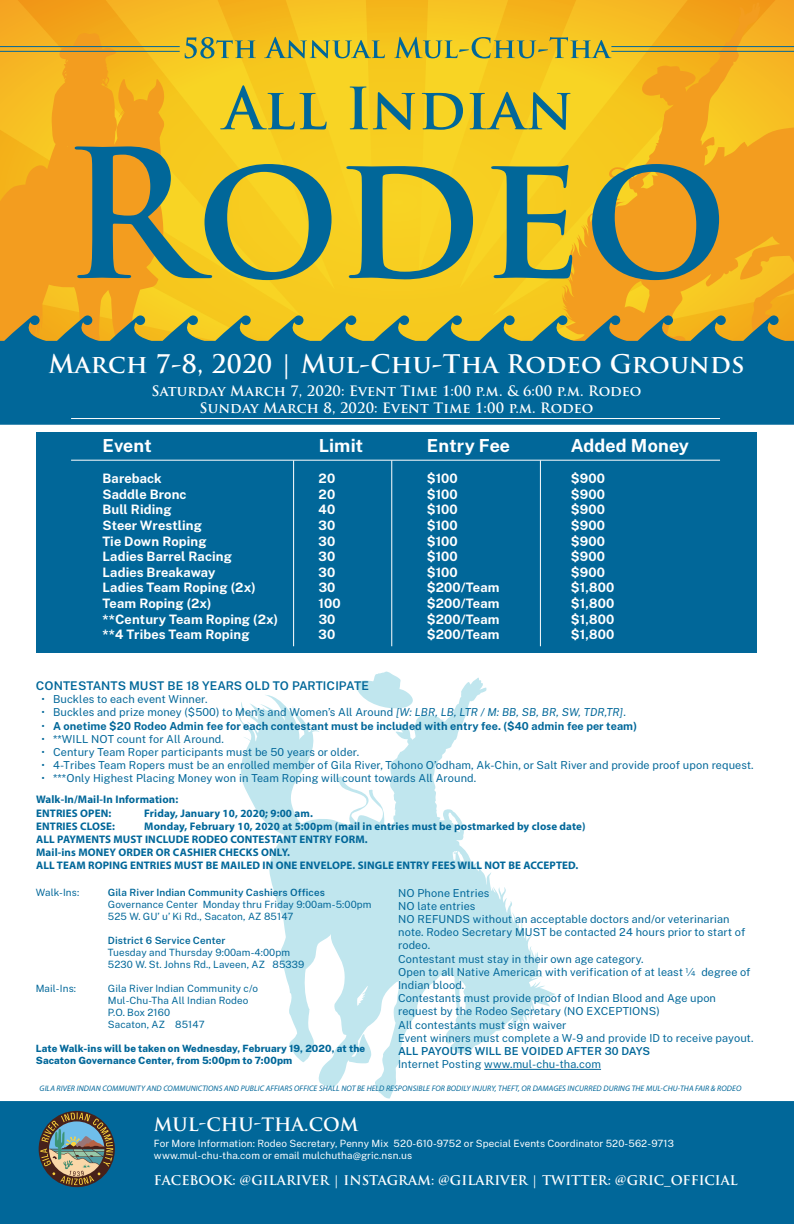
<style>
.page{position:relative;width:794px;height:1224px;background:#fff}
.page>*{position:absolute;margin:0;border:0;box-sizing:border-box;transform-origin:0 0}
.t1{font:700 25px "Trajan Pro";letter-spacing:.01em;color:#fff}
.t2{font:700 18px "Public Sans";letter-spacing:.01em;color:#fff}
.t3{font:700 18px "Trajan Pro";color:#fff}
.t4{font:700 14px/16.8px "Trajan Pro";letter-spacing:.01em;color:#fff;text-align:center}
.t5{font:700 13px "Public Sans";letter-spacing:.01em;color:#fff}
.t6{font:700 13px "Trajan Pro";color:#fff}
.t7{font:600 12px "Public Sans";letter-spacing:.01em;color:#016799}
.t8{font:11px/13.2px "Public Sans";letter-spacing:.01em;color:#016799}
.t9{font:700 11px/13.2px "Myriad Pro";letter-spacing:.01em;color:#016799}
.t10{font:700 11px "Public Sans";letter-spacing:.01em;color:#016799}
.t11{font:600 11px "Public Sans";letter-spacing:.01em;color:#016799}
.t12{font:10px/12px "Public Sans";letter-spacing:.01em;color:#016799}
.t13{font:10px/12px "Public Sans";letter-spacing:.01em;color:#fff}
.t14{font:800 10px/12px "Public Sans";letter-spacing:.01em;color:#016799}
.t15{font:600 10px "Public Sans";letter-spacing:.01em;color:#016799}
.t16{font:italic 8px "Myriad Pro";letter-spacing:.01em;color:#016799}
.s1{font-style:italic}
.s2{font-weight:400}
</style>
<div class="page">
<svg style="left:238px;top:671px;width:317px;height:427px"></svg>
<svg style="left:0;top:0;width:794px;height:315px;background:#f6c620"></svg>
<svg style="left:562px;top:2px;width:232px;height:313px;background:#f4b21f"></svg>
<svg style="left:0;top:33px;width:172px;height:282px;background:#f3aa1f"></svg>
<div style="left:0;top:1101px;width:794px;height:122px;background:#016799"></div>
<div style="left:36px;top:432px;width:720px;height:221px;background:#016799"></div>
<svg style="left:0;top:315px;width:794px;height:109px;background:#297484"></svg>
<svg style="left:220px;top:85px;width:106px;height:44px;background:#bcb53d"></svg>
<svg style="left:349px;top:86px;width:66px;height:44px;background:#adae44"></svg>
<svg style="left:422px;top:93px;width:41px;height:37px;background:#99a950"></svg>
<svg style="left:469px;top:92px;width:101px;height:38px;background:#a9ad46"></svg>
<svg style="left:75px;top:146px;width:256px;height:134px;background:#a9a345"></svg>
<svg style="left:346px;top:166px;width:127px;height:113px;background:#99a84f"></svg>
<svg style="left:491px;top:165px;width:81px;height:113px;background:#94a451"></svg>
<svg style="left:592px;top:164px;width:127px;height:116px;background:#9d8d4a"></svg>
<hr style="left:484px;top:1068px;width:117px;height:1px;background:#016799">
<svg style="left:39px;top:1110px;width:76px;height:76px;background:#637570"></svg>
<hr style="left:71px;top:459px;width:649px;height:1px;background:#fff">
<hr style="left:71px;top:418px;width:649px;height:1px;background:#fff">
<hr style="left:293px;top:460px;width:1px;height:186px;background:#fff">
<hr style="left:391px;top:460px;width:1px;height:186px;background:#fff">
<hr style="left:540px;top:460px;width:1px;height:186px;background:#fff">
<hr style="left:0;top:46px;width:180px;height:1px;background:#016799">
<hr style="left:0;top:51px;width:180px;height:1px;background:#016799">
<hr style="left:611px;top:46px;width:183px;height:1px;background:#016799">
<hr style="left:611px;top:51px;width:183px;height:1px;background:#016799">
<svg style="left:185px;top:37px;width:71px;height:21px"></svg>
<svg style="left:264px;top:37px;width:121px;height:21px;background:#b8b13e"></svg>
<svg style="left:394px;top:37px;width:217px;height:21px;background:#bbb13c"></svg>
<h1 class="t1" style="left:48px;top:348px;width:697px">March 7-8, 2020 | Mul-Chu-Tha Rodeo Grounds</h1>
<p class="t4" style="left:151px;top:383px;width:491px">Saturday March 7, 2020: Event Time 1:00 p.m. &amp; 6:00 p.m. Rodeo<br>Sunday March 8, 2020: Event Time 1:00 p.m. Rodeo</p>
<h2 class="t2" style="left:102px;top:431px;width:51px">Event</h2>
<h2 class="t2" style="left:318px;top:431px;width:46px">Limit</h2>
<h2 class="t2" style="left:426px;top:431px;width:85px">Entry Fee</h2>
<h2 class="t2" style="left:570px;top:431px;width:120px">Added Money</h2>
<p class="t5" style="left:102px;top:468px;width:61px">Bareback</p>
<p class="t5" style="left:318px;top:468px;width:18px">20</p>
<p class="t5" style="left:426px;top:468px;width:33px">$100</p>
<p class="t5" style="left:570px;top:468px;width:36px">$900</p>
<p class="t5" style="left:102px;top:483px;width:85px">Saddle Bronc</p>
<p class="t5" style="left:318px;top:483px;width:18px">20</p>
<p class="t5" style="left:426px;top:483px;width:33px">$100</p>
<p class="t5" style="left:570px;top:483px;width:36px">$900</p>
<p class="t5" style="left:102px;top:499px;width:70px">Bull Riding</p>
<p class="t5" style="left:318px;top:499px;width:18px">40</p>
<p class="t5" style="left:426px;top:499px;width:33px">$100</p>
<p class="t5" style="left:570px;top:499px;width:36px">$900</p>
<p class="t5" style="left:102px;top:515px;width:101px">Steer Wrestling</p>
<p class="t5" style="left:318px;top:515px;width:18px">30</p>
<p class="t5" style="left:426px;top:515px;width:33px">$100</p>
<p class="t5" style="left:570px;top:515px;width:36px">$900</p>
<p class="t5" style="left:102px;top:530px;width:105px">Tie Down Roping</p>
<p class="t5" style="left:318px;top:530px;width:18px">30</p>
<p class="t5" style="left:426px;top:530px;width:33px">$100</p>
<p class="t5" style="left:570px;top:530px;width:36px">$900</p>
<p class="t5" style="left:102px;top:546px;width:131px">Ladies Barrel Racing</p>
<p class="t5" style="left:318px;top:546px;width:18px">30</p>
<p class="t5" style="left:426px;top:546px;width:33px">$100</p>
<p class="t5" style="left:570px;top:546px;width:36px">$900</p>
<p class="t5" style="left:102px;top:561px;width:114px">Ladies Breakaway</p>
<p class="t5" style="left:318px;top:561px;width:18px">30</p>
<p class="t5" style="left:426px;top:561px;width:33px">$100</p>
<p class="t5" style="left:570px;top:561px;width:36px">$900</p>
<p class="t5" style="left:102px;top:577px;width:155px">Ladies Team Roping (2x)</p>
<p class="t5" style="left:318px;top:577px;width:18px">30</p>
<p class="t5" style="left:426px;top:577px;width:74px">$200/Team</p>
<p class="t5" style="left:570px;top:577px;width:45px">$1,800</p>
<p class="t5" style="left:102px;top:593px;width:111px">Team Roping (2x)</p>
<p class="t5" style="left:318px;top:593px;width:24px">100</p>
<p class="t5" style="left:426px;top:593px;width:74px">$200/Team</p>
<p class="t5" style="left:570px;top:593px;width:45px">$1,800</p>
<p class="t5" style="left:102px;top:608px;width:177px">**Century Team Roping (2x)</p>
<p class="t5" style="left:318px;top:608px;width:18px">30</p>
<p class="t5" style="left:426px;top:608px;width:74px">$200/Team</p>
<p class="t5" style="left:570px;top:608px;width:45px">$1,800</p>
<p class="t5" style="left:102px;top:624px;width:148px">**4 Tribes Team Roping</p>
<p class="t5" style="left:318px;top:624px;width:18px">30</p>
<p class="t5" style="left:426px;top:624px;width:74px">$200/Team</p>
<p class="t5" style="left:570px;top:624px;width:45px">$1,800</p>
<p class="t7" style="left:36px;top:676px;width:335px">CONTESTANTS MUST BE 18 YEARS OLD TO PARTICIPATE</p>
<p class="t8" style="left:41px;top:692px;width:168px">• Buckles to each event Winner.</p>
<p class="t8" style="left:41px;top:705px;width:586px">• Buckles and prize money ($500) to Men’s and Women’s All Around <span class="s1">[W: LBR, LB, LTR / M: BB, SB, BR, SW, TDR,TR]</span>.</p>
<p class="t10" style="left:41px;top:717px;width:597px"><span class="s2">•</span> A onetime $20 Rodeo Admin fee for each contestant must be included with entry fee. ($40 admin fee per team)</p>
<p class="t8" style="left:41px;top:731px;width:184px">• **WILL NOT count for All Around.</p>
<p class="t8" style="left:41px;top:744px;width:319px">• Century Team Roper participants must be 50 years or older.</p>
<p class="t8" style="left:41px;top:758px;width:713px">• 4-Tribes Team Ropers must be an enrolled member of Gila River, Tohono O’odham, Ak-Chin, or Salt River and provide proof upon request.</p>
<p class="t8" style="left:41px;top:771px;width:436px">• ***Only Highest Placing Money won in Team Roping will count towards All Around.</p>
<p class="t9" style="left:36px;top:792px;width:144px">Walk-In/Mail-In Information:<br>ENTRIES OPEN:</p>
<p class="t9" style="left:144px;top:805px;width:170px">Friday, January 10, 2020; 9:00 am.</p>
<p class="t9" style="left:36px;top:819px;width:551px;text-indent:108px">Monday, February 10, 2020 at 5:00pm (mail in entries must be postmarked by close date)<br>ALL PAYMENTS MUST INCLUDE RODEO CONTESTANT ENTRY FORM.<br>Mail-ins MONEY ORDER OR CASHIER CHECKS ONLY.<br>ALL TEAM ROPING ENTRIES MUST BE MAILED IN ONE ENVELOPE. SINGLE ENTRY FEES WILL NOT BE ACCEPTED.</p>
<p class="t9" style="left:36px;top:819px;width:80px">ENTRIES CLOSE:</p>
<p class="t8" style="left:398px;top:885px;width:357px">NO Phone Entries<br>NO late entries<br>NO REFUNDS without an acceptable doctors and/or veterinarian note. Rodeo Secretary MUST be contacted 24 hours prior to start of rodeo.<br>Contestant must stay in their own age category.<br>Open to all Native American with verification of at least ¼ degree of Indian blood.<br>Contestants must provide proof of Indian Blood and Age upon request by the Rodeo Secretary (NO EXCEPTIONS)<br>All contestants must sign waiver<br>Event winners must complete a W-9 and provide ID to receive payout.</p>
<p class="t11" style="left:398px;top:1042px;width:253px">ALL PAYOUTS WILL BE VOIDED AFTER 30 DAYS</p>
<p class="t8" style="left:398px;top:1056px;width:204px">Internet Posting www.mul-chu-tha.com</p>
<p class="t16" style="left:40px;top:1083px;width:703px">GILA RIVER INDIAN COMMUNITY AND COMMUNICTIONS AND PUBLIC AFFIARS OFFICE SHALL NOT BE HELD RESPONSIBLE FOR BODILY INJURY, THEFT, OR DAMAGES INCURRED DURING THE MUL-CHU-THA FAIR &amp; RODEO</p>
<h2 class="t3" style="left:154px;top:1113px;width:206px">MUL-CHU-THA.COM</h2>
<p class="t13" style="left:154px;top:1136px;width:521px">For More Information: Rodeo Secretary, Penny Mix 520-610-9752 or Special Events Coordinator 520-562-9713 www.mul-chu-tha.com or email mulchutha@gric.nsn.us</p>
<p class="t6" style="left:154px;top:1171px;width:585px">FACEBOOK: @GILARIVER | INSTAGRAM: @GILARIVER | TWITTER: @GRIC_OFFICIAL</p>
<p class="t12" style="left:36px;top:885px;width:45px">Walk-Ins:</p>
<p class="t15" style="left:108px;top:884px;width:218px">Gila River Indian Community Cashiers Offices</p>
<p class="t12" style="left:108px;top:897px;width:265px">Governance Center Monday thru Friday 9:00am-5:00pm<br>525 W. GU’ u’ Ki Rd., Sacaton, AZ 85147</p>
<p class="t15" style="left:108px;top:932px;width:119px">District 6 Service Center</p>
<p class="t12" style="left:108px;top:945px;width:198px">Tuesday and Thursday 9:00am-4:00pm<br>5230 W. St. Johns Rd., Laveen, AZ 85339</p>
<p class="t12" style="left:36px;top:981px;width:42px">Mail-Ins:</p>
<p class="t12" style="left:108px;top:981px;width:152px">Gila River Indian Community c/o<br>Mul-Chu-Tha All Indian Rodeo<br>P.O. Box 2160<br>Sacaton, AZ 85147</p>
<p class="t14" style="left:36px;top:1042px;width:331px">Late Walk-ins will be taken on Wednesday, February 19, 2020, at the<br>Sacaton Governance Center, from 5:00pm to 7:00pm</p>
</div>
